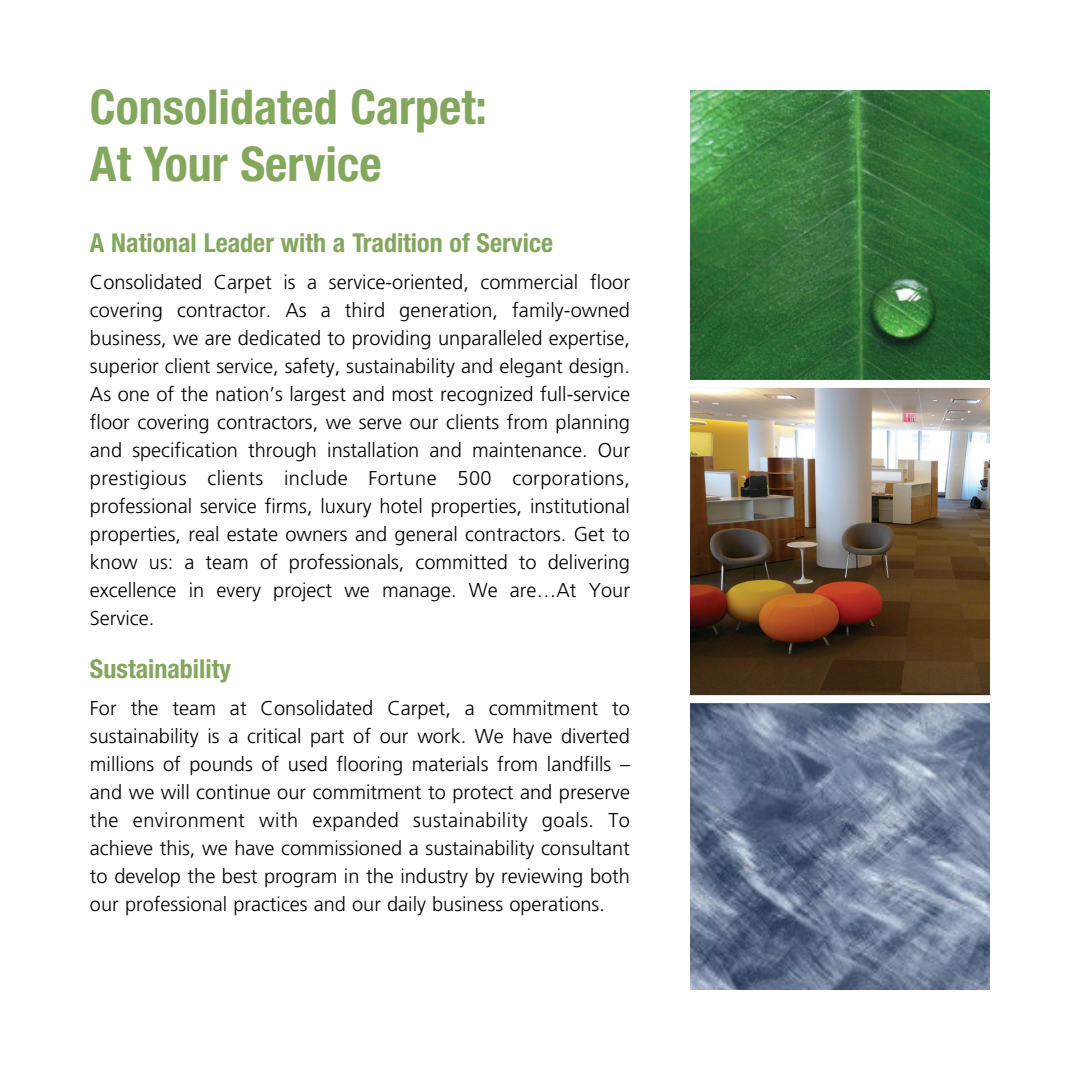
<style>
.page{position:relative;width:1080px;height:1080px;background:#fff}
.page>*{position:absolute;margin:0;border:0;box-sizing:border-box;transform-origin:0 0}
.t1{font:700 condensed 48px/56.6px "Helvetica Neue";color:#83a75d}
.t2{font:700 condensed 26px "Helvetica Neue";color:#83a75d}
.t3{font:300 20px/28px "Frutiger";color:#000;text-align:justify}
</style>
<div class="page">
<img style="left:690px;top:90px;width:300px;height:605px">
<svg style="left:690px;top:703px;width:300px;height:287px;background:#717f98"></svg>
<div style="left:666px;top:380px;width:349px;height:8px;background:#fff"></div>
<h1 class="t1" style="left:90px;top:83px;width:399px">Consolidated Carpet:<br>At Your Service</h1>
<h2 class="t2" style="left:90px;top:234px;width:465px">A National Leader with a Tradition of Service</h2>
<p class="t3" style="left:90px;top:269px;width:542px">Consolidated Carpet is a service-oriented, commercial floor covering contractor. As a third generation, family-owned business, we are dedicated to providing unparalleled expertise, superior client service, safety, sustainability and elegant design.<br>As one of the nation’s largest and most recognized full-service floor covering contractors, we serve our clients from planning and specification through installation and maintenance. Our prestigious clients include Fortune 500 corporations, professional service firms, luxury hotel properties, institutional properties, real estate owners and general contractors. Get to know us: a team of professionals, committed to delivering excellence in every project we manage. We are…At Your Service.</p>
<h2 class="t2" style="left:90px;top:660px;width:142px">Sustainability</h2>
<p class="t3" style="left:90px;top:696px;width:542px">For the team at Consolidated Carpet, a commitment to sustainability is a critical part of our work. We have diverted millions of pounds of used flooring materials from landfills – and we will continue our commitment to protect and preserve the environment with expanded sustainability goals. To achieve this, we have commissioned a sustainability consultant to develop the best program in the industry by reviewing both our professional practices and our daily business operations.</p>
</div>
